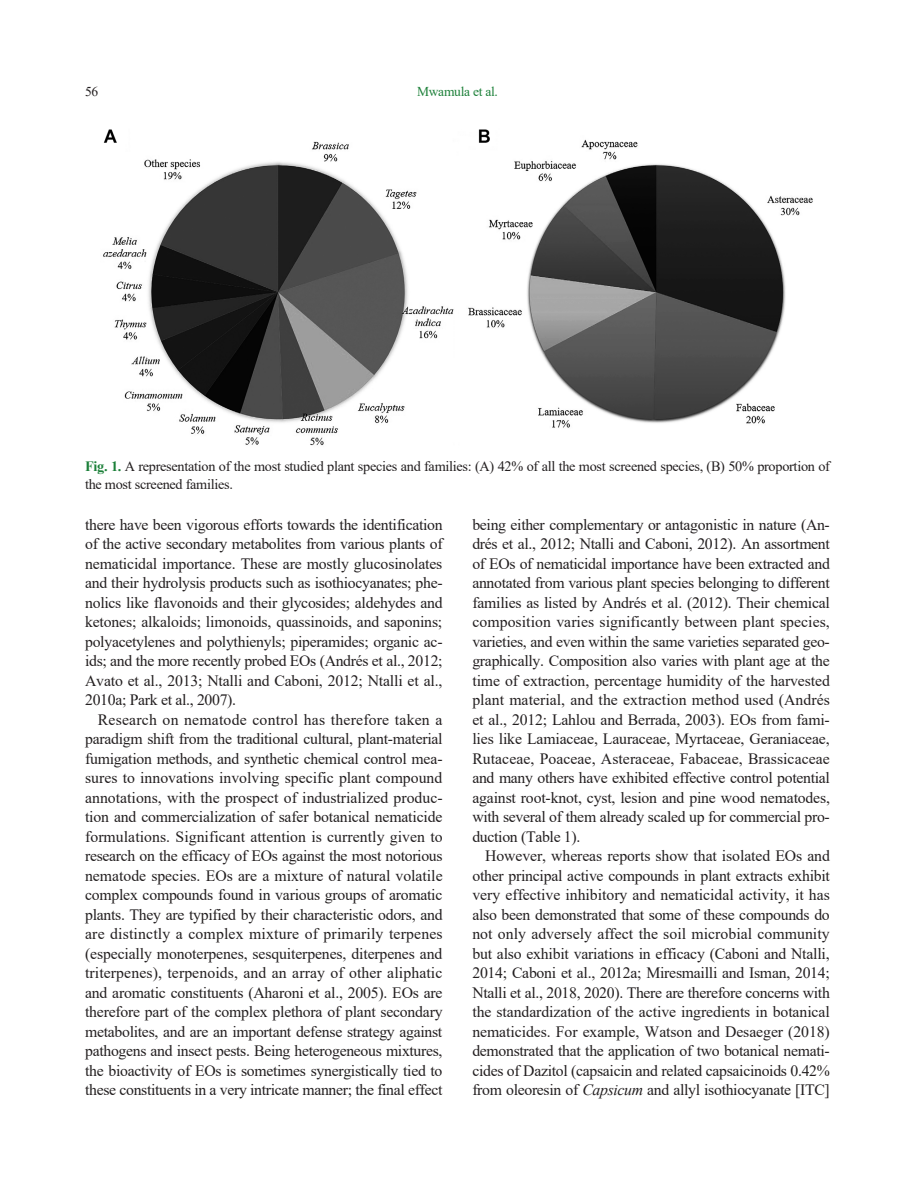
<style>
.page{position:relative;width:915px;height:1191px;background:#fff}
.page>*{position:absolute;margin:0;border:0;box-sizing:border-box;transform-origin:0 0}
.본문{font:15.75px/19.5px "Times New Roman";letter-spacing:-.02em;color:#231f20;text-align:justify}
.본문-1{font:15.75px/19.5px "Times New Roman";letter-spacing:-.01em;color:#231f20;text-align:justify}
.그림표설명{font:14.25px/18px "Times New Roman";letter-spacing:-.02em;color:#231f20}
.t1{font:13.5px "Times New Roman";letter-spacing:-.02em;color:#1c8039}
.t2{font:13.5px "Times New Roman";color:#231f20}
.s1{font-weight:700;color:#1c8039}
.s2{font-style:italic}
</style>
<div class="page">
<img style="left:103px;top:129px;width:710px;height:317px">
<p class="t2" style="left:85px;top:82px;width:15px">56</p>
<p class="t1" style="left:417px;top:82px;width:82px">Mwamula et al.</p>
<p class="그림표설명" style="left:85px;top:456px;width:746px"><span class="s1">Fig. 1.</span> A representation of the most studied plant species and families: (A) 42% of all the most screened species, (B) 50% proportion of the most screened families.</p>
<p class="본문-1" style="left:85px;top:514px;width:359px">there have been vigorous efforts towards the identification of the active secondary metabolites from various plants of nematicidal importance. These are mostly glucosinolates and their hydrolysis products such as isothiocyanates; phe&shy;nolics like flavonoids and their glycosides; aldehydes and ketones; alkaloids; limonoids, quassinoids, and saponins; polyacetylenes and polythienyls; piperamides; organic ac&shy;ids; and the more recently probed EOs (Andrés et al., 2012; Avato et al., 2013; Ntalli and Caboni, 2012; Ntalli et al., 2010a; Park et al., 2007).</p>
<p class="본문" style="left:85px;top:709px;width:359px;text-indent:13px">Research on nematode control has therefore taken a paradigm shift from the traditional cultural, plant-material fumigation methods, and synthetic chemical control mea&shy;sures to innovations involving specific plant compound annotations, with the prospect of industrialized produc&shy;tion and commercialization of safer botanical nematicide formulations. Significant attention is currently given to research on the efficacy of EOs against the most notorious nematode species. EOs are a mixture of natural volatile complex compounds found in various groups of aromatic plants. They are typified by their characteristic odors, and are distinctly a complex mixture of primarily terpenes (especially monoterpenes, sesquiterpenes, diterpenes and triterpenes), terpenoids, and an array of other aliphatic and aromatic constituents (Aharoni et al., 2005). EOs are therefore part of the complex plethora of plant secondary metabolites, and are an important defense strategy against pathogens and insect pests. Being heterogeneous mixtures, the bioactivity of EOs is sometimes synergistically tied to these constituents in a very intricate manner; the final effect</p>
<p class="본문" style="left:472px;top:514px;width:359px">being either complementary or antagonistic in nature (An&shy;drés et al., 2012; Ntalli and Caboni, 2012). An assortment of EOs of nematicidal importance have been extracted and annotated from various plant species belonging to different families as listed by Andrés et al. (2012). Their chemical composition varies significantly between plant species, varieties, and even within the same varieties separated geo&shy;graphically. Composition also varies with plant age at the time of extraction, percentage humidity of the harvested plant material, and the extraction method used (Andrés et al., 2012; Lahlou and Berrada, 2003). EOs from fami&shy;lies like Lamiaceae, Lauraceae, Myrtaceae, Geraniaceae, Rutaceae, Poaceae, Asteraceae, Fabaceae, Brassicaceae and many others have exhibited effective control potential against root-knot, cyst, lesion and pine wood nematodes, with several of them already scaled up for commercial pro&shy;duction (Table 1).</p>
<p class="본문" style="left:472px;top:845px;width:359px;text-indent:13px">However, whereas reports show that isolated EOs and other principal active compounds in plant extracts exhibit very effective inhibitory and nematicidal activity, it has also been demonstrated that some of these compounds do not only adversely affect the soil microbial community but also exhibit variations in efficacy (Caboni and Ntalli, 2014; Caboni et al., 2012a; Miresmailli and Isman, 2014; Ntalli et al., 2018, 2020). There are therefore concerns with the standardization of the active ingredients in botanical nematicides. For example, Watson and Desaeger (2018) demonstrated that the application of two botanical nemati&shy;cides of Dazitol (capsaicin and related capsaicinoids 0.42% from oleoresin of <span class="s2">Capsicum</span> and allyl isothiocyanate [ITC]</p>
</div>
